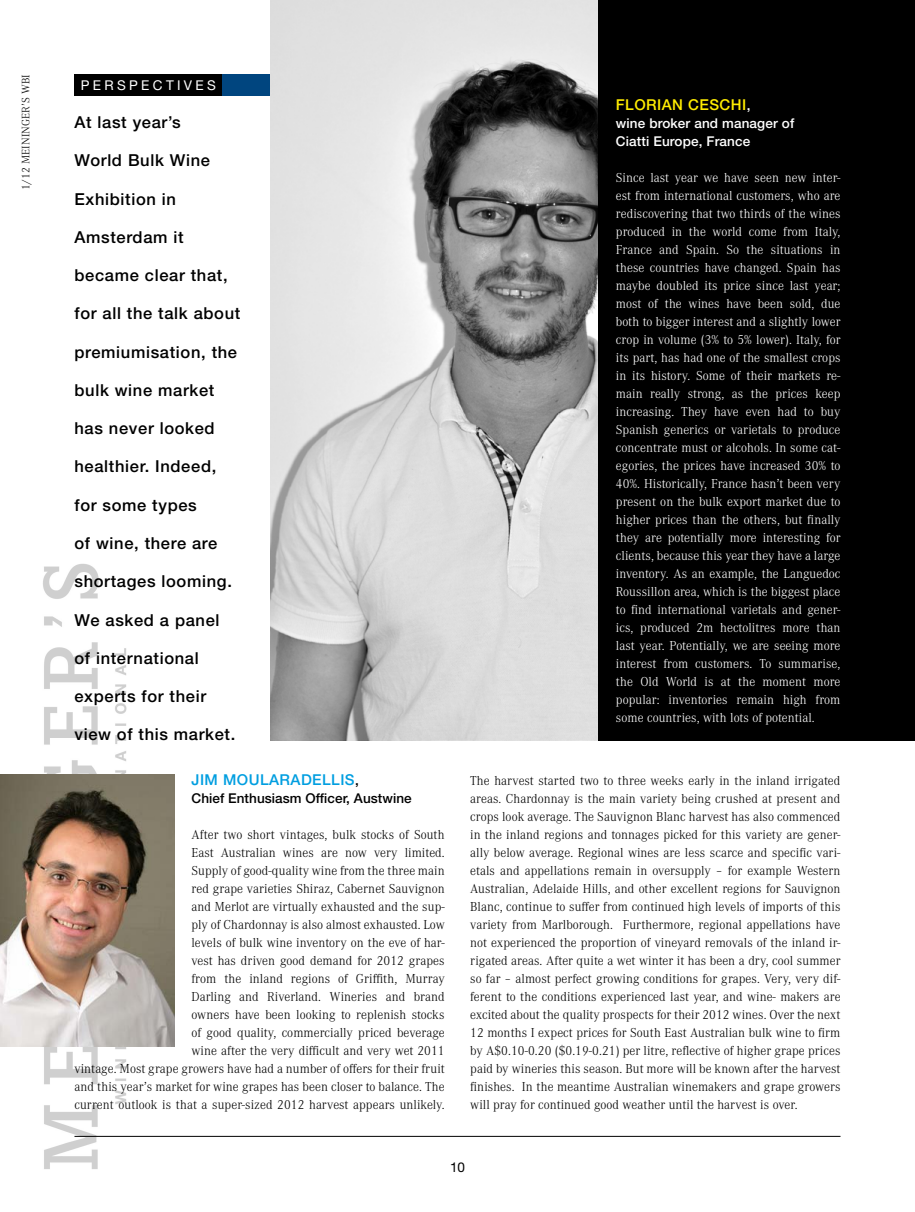
<style>
.page{position:relative;width:915px;height:1212px;background:#fff}
.page>*{position:absolute;margin:0;border:0;box-sizing:border-box;transform-origin:0 0}
._03_perspectives_lea{font:500 16.5px "Helvetica Neue LT Std";letter-spacing:.04em;color:#000}
._01_perspectives_vit{font:500 15px "Helvetica Neue LT Std";letter-spacing:.03em;color:#009ee0}
._01_perspectives_vit-2{font:500 15px "Helvetica Neue LT Std";letter-spacing:.03em;color:#ffed00}
._02_perspectives_cop{font:300 13.5px/18px "Corporate A";letter-spacing:.005em;color:#000;text-align:right}
._02_perspectives_cop-2{font:300 13.5px/18px "Corporate A";letter-spacing:.005em;color:#fff;text-align:justify}
._01_perspectives_vit-3{font:500 13.5px/18px "Helvetica Neue LT Std";letter-spacing:.01em;color:#fff}
._01_perspectives_vit-4{font:500 13.5px "Helvetica Neue LT Std";letter-spacing:.005em;color:#000}
.t1{font:13.5px "Helvetica Neue LT Std";letter-spacing:.245em;color:#fff}
.t2{font:13.5px "Helvetica Neue LT Std";color:#000}
.t3{font:300 11.25px "Corporate A";letter-spacing:.01em;color:#000}
.s1{font-size:13.5px;color:#000}
.s2{font-size:13.5px;color:#fff}
</style>
<div class="page">
<img style="left:43px;top:564px;width:84px;height:605px">
<div style="left:74px;top:74px;width:840px;height:22px;background:#00457f"></div>
<div style="left:74px;top:74px;width:148px;height:22px;background:#000"></div>
<hr style="left:74px;top:1136px;width:766px;height:1px;background:#000">
<img style="left:0;top:775px;width:174px;height:271px">
<div style="left:270px;top:0;width:644px;height:740px;background:#000"></div>
<img style="left:270px;top:0;width:327px;height:740px">
<p class="t3" style="left:20px;top:190px;width:117px;rotate:-90deg">1/12 MEININGER’S WBI</p>
<p class="t1" style="left:81px;top:77px;width:136px">PERSPECTIVES</p>
<p class="_03_perspectives_lea" style="left:74px;top:112px;width:108px">At last year’s</p>
<p class="_03_perspectives_lea" style="left:74px;top:151px;width:137px">World Bulk Wine</p>
<p class="_03_perspectives_lea" style="left:74px;top:189px;width:103px">Exhibition in</p>
<p class="_03_perspectives_lea" style="left:74px;top:227px;width:111px">Amsterdam it</p>
<p class="_03_perspectives_lea" style="left:74px;top:265px;width:155px">became clear that,</p>
<p class="_03_perspectives_lea" style="left:74px;top:304px;width:167px">for all the talk about</p>
<p class="_03_perspectives_lea" style="left:74px;top:342px;width:164px">premiumisation, the</p>
<p class="_03_perspectives_lea" style="left:74px;top:380px;width:141px">bulk wine market</p>
<p class="_03_perspectives_lea" style="left:74px;top:418px;width:142px">has never looked</p>
<p class="_03_perspectives_lea" style="left:74px;top:457px;width:143px">healthier. Indeed,</p>
<p class="_03_perspectives_lea" style="left:74px;top:495px;width:124px">for some types</p>
<p class="_03_perspectives_lea" style="left:74px;top:533px;width:144px">of wine, there are</p>
<p class="_03_perspectives_lea" style="left:74px;top:571px;width:159px">shortages looming.</p>
<p class="_03_perspectives_lea" style="left:74px;top:610px;width:147px">We asked a panel</p>
<p class="_03_perspectives_lea" style="left:74px;top:648px;width:126px">of international</p>
<p class="_03_perspectives_lea" style="left:74px;top:686px;width:133px">experts for their</p>
<p class="_03_perspectives_lea" style="left:74px;top:724px;width:162px">view of this market.</p>
<p class="_01_perspectives_vit" style="left:191px;top:771px;width:169px">JIM MOULARADELLIS<span class="s1">,</span></p>
<p class="_01_perspectives_vit-4" style="left:191px;top:790px;width:222px">Chief Enthusiasm Officer, Austwine</p>
<p class="_02_perspectives_cop" style="left:74px;top:826px;width:371px">After two short vintages, bulk stocks of South<br>East Australian wines are now very limited.<br>Supply of good-quality wine from the three main<br>red grape varieties Shiraz, Cabernet Sauvignon<br>and Merlot are virtually exhausted and the sup-<br>ply of Chardonnay is also almost exhausted. Low<br>levels of bulk wine inventory on the eve of har-<br>vest has driven good demand for 2012 grapes<br>from the inland regions of Griffith, Murray<br>Darling and Riverland. Wineries and brand<br>owners have been looking to replenish stocks<br>of good quality, commercially priced beverage<br>wine after the very difficult and very wet 2011<br>vintage. Most grape growers have had a number of offers for their fruit and this year’s market for wine grapes has been closer to balance. The current outlook is that a super-sized 2012 harvest appears unlikely.</p>
<p class="_01_perspectives_vit-2" style="left:615px;top:96px;width:136px">FLORIAN CESCHI<span class="s2">,</span></p>
<p class="_01_perspectives_vit-3" style="left:615px;top:114px;width:180px">wine broker and manager of<br>Ciatti Europe, France</p>
<p class="_02_perspectives_cop-2" style="left:615px;top:169px;width:226px">Since last year we have seen new inter&shy;est from international customers, who are rediscovering that two thirds of the wines produced in the world come from Italy, France and Spain. So the situations in these countries have changed. Spain has maybe doubled its price since last year; most of the wines have been sold, due both to bigger interest and a slightly lower crop in volume (3% to 5% lower). Italy, for its part, has had one of the smallest crops in its history. Some of their markets re&shy;main really strong, as the prices keep increasing. They have even had to buy Spanish generics or varietals to produce concentrate must or alcohols. In some cat&shy;egories, the prices have increased 30% to 40%. Historically, France hasn’t been very present on the bulk export market due to higher prices than the others, but finally they are potentially more interesting for clients, because this year they have a large inventory. As an example, the Languedoc Roussillon area, which is the biggest place to find international varietals and gener&shy;ics, produced 2m hectolitres more than last year. Potentially, we are seeing more interest from customers. To summarise, the Old World is at the moment more popular: inventories remain high from some countries, with lots of potential.</p>
<p class="_02_perspectives_cop" style="left:470px;top:772px;width:371px;text-align:justify">The harvest started two to three weeks early in the inland irrigated areas. Chardonnay is the main variety being crushed at present and crops look average. The Sauvignon Blanc harvest has also commenced in the inland regions and tonnages picked for this variety are gener&shy;ally below average. Regional wines are less scarce and specific vari&shy;etals and appellations remain in oversupply – for example Western Australian, Adelaide Hills, and other excellent regions for Sauvignon Blanc, continue to suffer from continued high levels of imports of this variety from Marlborough. Furthermore, regional appellations have not experienced the proportion of vineyard removals of the inland ir&shy;rigated areas. After quite a wet winter it has been a dry, cool summer so far – almost perfect growing conditions for grapes. Very, very dif&shy;ferent to the conditions experienced last year, and wine- makers are excited about the quality prospects for their 2012 wines. Over the next 12 months I expect prices for South East Australian bulk wine to firm by A$0.10-0.20 ($0.19-0.21) per litre, reflective of higher grape prices paid by wineries this season. But more will be known after the harvest finishes. In the meantime Australian winemakers and grape growers will pray for continued good weather until the harvest is over.</p>
<p class="t2" style="left:450px;top:1159px;width:16px">10</p>
</div>
